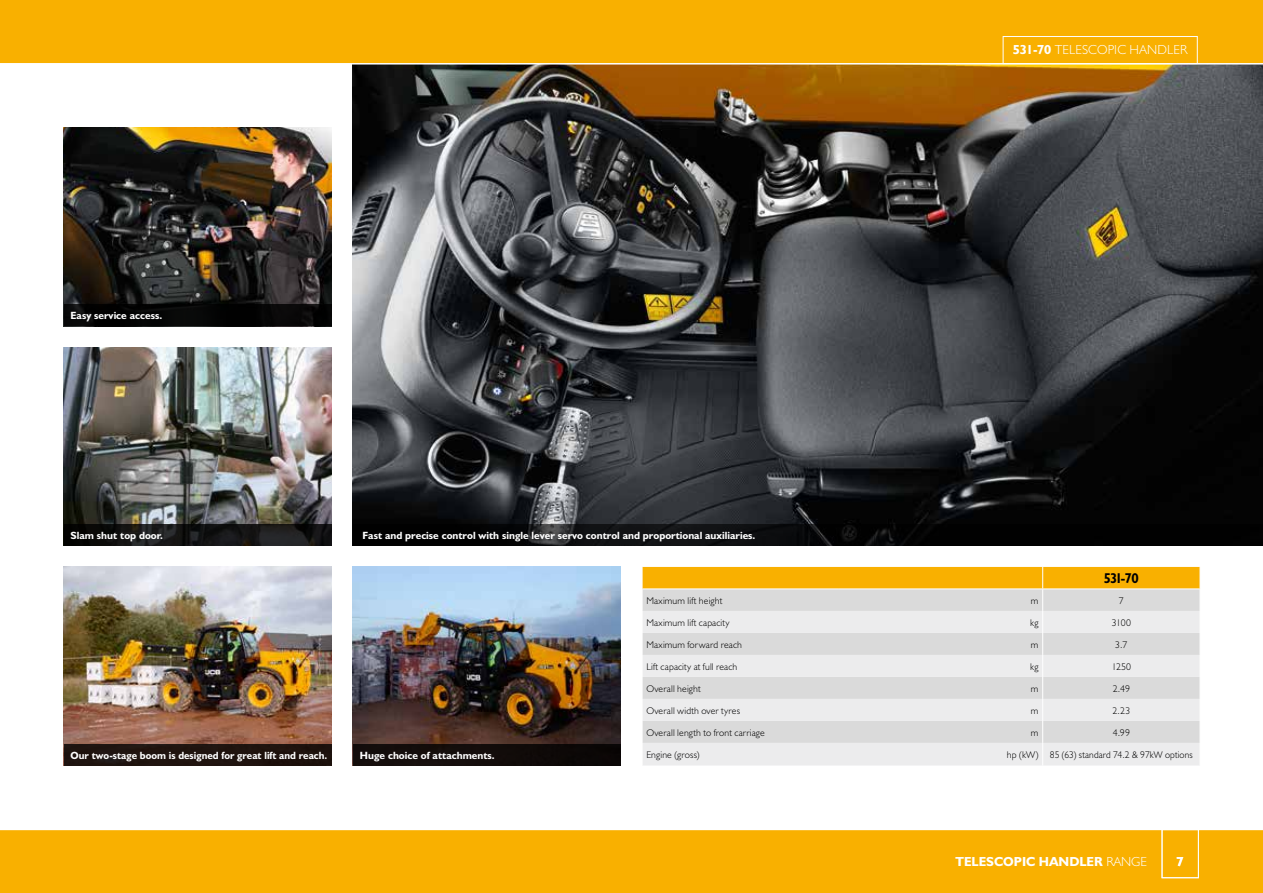
<style>
.page{position:relative;width:1263px;height:893px;background:#fff}
.page>*{position:absolute;margin:0;border:0;box-sizing:border-box;transform-origin:0 0}
.t1{font:14.25px "JCB Bold Condensed";color:#000}
.t2{font:13.2px "JCB Bold";color:#fff}
.t3{font:13.2px "JCB Light";letter-spacing:.01em;color:#fff}
.t4{font:10.5px "JCB Bold";color:#fff}
.t5{font:300 9.75px "JCB Euro";letter-spacing:.02em;color:#000}
.s1{font-family:"JCB Bold"}
.s2{font-family:"JCB Light"}
</style>
<div class="page">
<div style="left:0;top:829px;width:1263px;height:64px;background:#f9b000"></div>
<hr style="left:0;top:829px;width:1263px;height:1px;background:#fff">
<img style="left:353px;top:65px;width:910px;height:459px">
<div style="left:0;top:0;width:1263px;height:64px;background:#f9b000"></div>
<img style="left:64px;top:567px;width:268px;height:177px">
<img style="left:353px;top:567px;width:268px;height:177px">
<svg style="left:353px;top:524px;width:910px;height:22px;background:#080809"></svg>
<div style="left:64px;top:744px;width:268px;height:21px;background:#1f130f"></div>
<div style="left:1162px;top:829px;width:37px;height:49px;border:1px solid #fff"></div>
<div style="left:1003px;top:36px;width:195px;height:28px;border:1px solid #fff"></div>
<hr style="left:0;top:63px;width:1263px;height:2px;background:#fff">
<svg style="left:642px;top:567px;width:558px;height:198px;background:#e5decb"></svg>
<img style="left:64px;top:347px;width:268px;height:177px">
<img style="left:64px;top:128px;width:268px;height:177px">
<svg style="left:64px;top:524px;width:268px;height:22px;background:#151515"></svg>
<div style="left:64px;top:305px;width:268px;height:21px;background:#000"></div>
<div style="left:353px;top:744px;width:268px;height:21px;background:#120c0a"></div>
<h2 class="t3" style="left:1013px;top:42px;width:176px"><span class="s1">531-70</span> TELESCOPIC HANDLER</h2>
<p class="t4" style="left:71px;top:309px;width:93px">Easy service access.</p>
<p class="t4" style="left:71px;top:529px;width:94px">Slam shut top door.</p>
<p class="t4" style="left:71px;top:748px;width:258px">Our two-stage boom is designed for great lift and reach.</p>
<p class="t4" style="left:362px;top:528px;width:394px">Fast and precise control with single lever servo control and proportional auxiliaries.</p>
<h1 class="t1" style="left:1104px;top:570px;width:36px">531-70</h1>
<p class="t4" style="left:360px;top:748px;width:136px">Huge choice of attachments.</p>
<p class="t5" style="left:646px;top:594px;width:77px">Maximum lift height</p>
<p class="t5" style="left:1031px;top:594px;width:9px">m</p>
<p class="t5" style="left:1119px;top:594px;width:6px">7</p>
<p class="t5" style="left:646px;top:616px;width:85px">Maximum lift capacity</p>
<p class="t5" style="left:1030px;top:616px;width:10px">kg</p>
<p class="t5" style="left:1112px;top:616px;width:21px">3100</p>
<p class="t5" style="left:646px;top:638px;width:97px">Maximum forward reach</p>
<p class="t5" style="left:1031px;top:638px;width:9px">m</p>
<p class="t5" style="left:1115px;top:638px;width:14px">3.7</p>
<p class="t5" style="left:646px;top:660px;width:92px">Lift capacity at full reach</p>
<p class="t5" style="left:1030px;top:660px;width:10px">kg</p>
<p class="t5" style="left:1112px;top:660px;width:21px">1250</p>
<p class="t5" style="left:646px;top:682px;width:56px">Overall height</p>
<p class="t5" style="left:1031px;top:682px;width:9px">m</p>
<p class="t5" style="left:1113px;top:682px;width:19px">2.49</p>
<p class="t5" style="left:646px;top:704px;width:95px">Overall width over tyres</p>
<p class="t5" style="left:1031px;top:704px;width:9px">m</p>
<p class="t5" style="left:1112px;top:704px;width:19px">2.23</p>
<p class="t5" style="left:646px;top:726px;width:120px">Overall length to front carriage</p>
<p class="t5" style="left:1031px;top:726px;width:9px">m</p>
<p class="t5" style="left:1113px;top:726px;width:19px">4.99</p>
<p class="t5" style="left:646px;top:749px;width:55px">Engine (gross)</p>
<p class="t5" style="left:1007px;top:749px;width:187px">hp (kW) 85 (63) standard 74.2 &amp; 97kW options</p>
<h2 class="t2" style="left:955px;top:853px;width:193px">TELESCOPIC HANDLER <span class="s2">RANGE</span></h2>
<h2 class="t2" style="left:1176px;top:853px;width:9px">7</h2>
</div>
